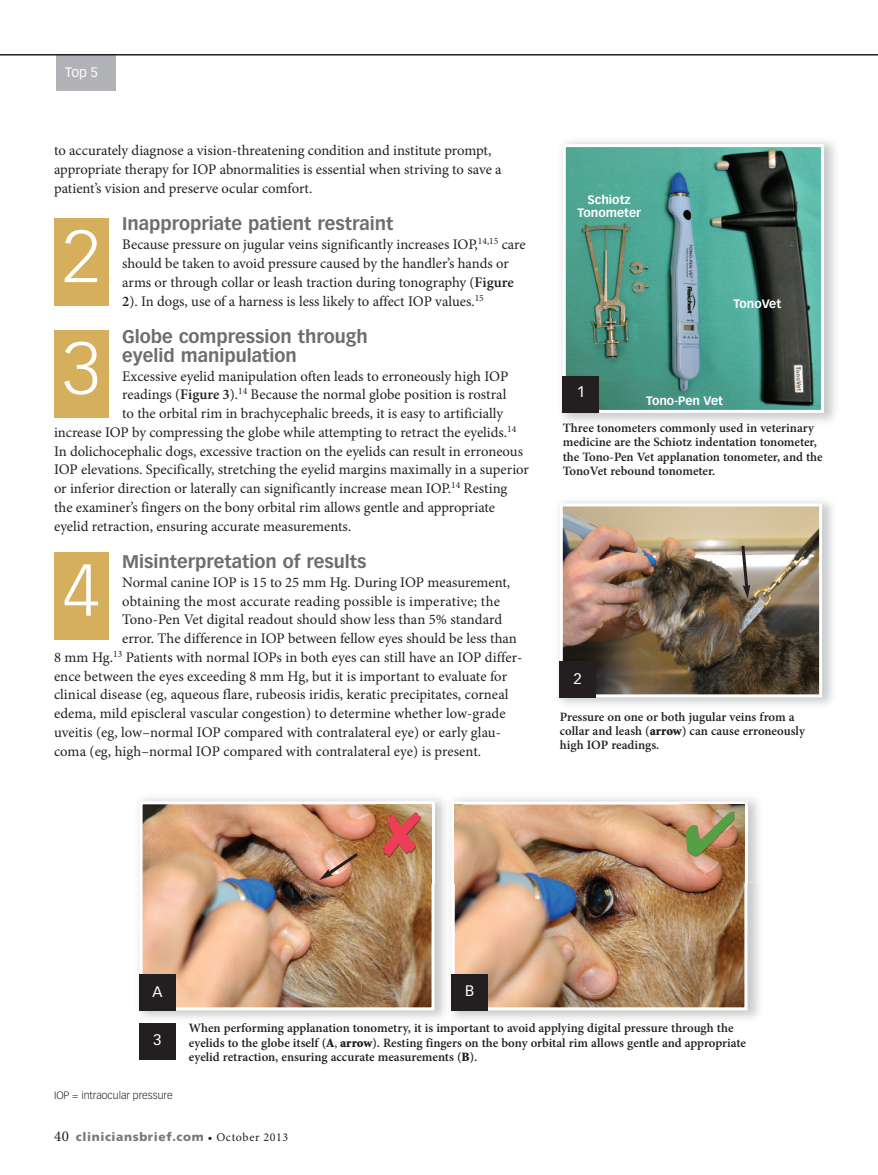
<style>
.page{position:relative;width:878px;height:1175px;background:#fff}
.page>*{position:absolute;margin:0;border:0;box-sizing:border-box;transform-origin:0 0}
.t1{font:300 72px/111.8px "Vectora LT Std";color:#fff}
.t2{font:700 18px/18.8px "Vectora LT Std";color:#6c6d70}
.t3{font:15px "Vectora LT Std";color:#fff}
.t4{font:14.7px/18.8px "Minion Pro";color:#231f20}
.t5{font:13.5px "Vectora LT Std";color:#fff}
.t6{font:600 12.75px/14.2px "Minion Pro";color:#231f20}
.t7{font:700 12px/13.5px "Vectora LT Std";color:#fff;text-align:center}
.t8{font:900 12px "Frutiger";letter-spacing:.05em;color:#76787b}
.t9{font:300 10.5px "Vectora LT Std";color:#231f20}
.s1{font-weight:600}
.s2{font-family:"Minion";font-weight:900}
.s3{font-weight:400}
.s4{font-family:"Minion Pro";font-weight:400;font-size:15px;color:#231f20}
.s5{font-family:"Minion Pro";font-weight:400;color:#231f20}
</style>
<div class="page">
<img style="left:138px;top:797px;width:622px;height:230px">
<img style="left:144px;top:805px;width:286px;height:201px">
<div style="left:140px;top:801px;width:294px;height:209px;border:3px solid #fff"></div>
<img style="left:442px;top:883px;width:12px;height:144px">
<img style="left:456px;top:805px;width:287px;height:201px">
<div style="left:452px;top:801px;width:295px;height:209px;border:3px solid #fff"></div>
<div style="left:452px;top:974px;width:36px;height:36px;background:#231f20"></div>
<svg style="left:319px;top:850px;width:42px;height:30px"></svg>
<div style="left:56px;top:55px;width:60px;height:36px;background:#b2b3b7"></div>
<div style="left:54px;top:219px;width:55px;height:87px;background:#d5af5b"></div>
<div style="left:54px;top:330px;width:55px;height:87px;background:#d5af5b"></div>
<div style="left:54px;top:552px;width:55px;height:87px;background:#d5af5b"></div>
<img style="left:559px;top:500px;width:274px;height:205px">
<img style="left:564px;top:507px;width:254px;height:186px">
<div style="left:560px;top:503px;width:262px;height:194px;border:3px solid #fff"></div>
<div style="left:560px;top:661px;width:36px;height:36px;background:#231f20"></div>
<svg style="left:739px;top:542px;width:11px;height:57px"></svg>
<hr style="left:0;top:54px;width:878px;height:2px;background:#231f20">
<div style="left:140px;top:1023px;width:36px;height:36px;background:#231f20"></div>
<img style="left:566px;top:148px;width:254px;height:261px">
<div style="left:562px;top:144px;width:262px;height:269px;border:3px solid #fff"></div>
<div style="left:562px;top:377px;width:36px;height:36px;background:#231f20"></div>
<div style="left:140px;top:974px;width:36px;height:36px;background:#231f20"></div>
<img style="left:376px;top:800px;width:76px;height:83px">
<svg style="left:442px;top:797px;width:20px;height:4px"></svg>
<img style="left:452px;top:801px;width:10px;height:82px">
<img style="left:454px;top:804px;width:8px;height:79px">
<img style="left:679px;top:800px;width:81px;height:82px">
<svg style="left:383px;top:812px;width:37px;height:44px;background:#835d2f"></svg>
<svg style="left:686px;top:811px;width:47px;height:45px;background:#ac7b5f"></svg>
<p class="t5" style="left:65px;top:66px;width:34px">Top 5</p>
<p class="t4" style="left:54px;top:143px;width:449px">to accurately diagnose a vision-threatening condition and institute prompt, appropriate therapy for IOP abnormalities is essential when striving to save a patient’s vision and preserve ocular comfort.</p>
<p class="t2" style="left:122px;top:216px;width:273px">Inappropriate patient restraint</p>
<p class="t4" style="left:122px;top:236px;width:405px">Because pressure on jugular veins significantly increases IOP,<sup>14,15</sup> care should be taken to avoid pressure caused by the handler’s hands or arms or through collar or leash traction during tonography (<span class="s1">Figure 2</span>). In dogs, use of a harness is less likely to affect IOP values.<sup>15</sup></p>
<p class="t2" style="left:122px;top:328px;width:247px">Globe compression through eyelid manipulation</p>
<p class="t4" style="left:122px;top:368px;width:387px">Excessive eyelid manipulation often leads to erroneously high IOP</p>
<p class="t4" style="left:122px;top:386px;width:385px">readings (<span class="s1">Figure 3</span>).<sup>14</sup> Because the normal globe position is rostral</p>
<p class="t4" style="left:122px;top:405px;width:382px">to the orbital rim in brachycephalic breeds, it is easy to artificially</p>
<p class="t4" style="left:54px;top:424px;width:464px">increase IOP by compressing the globe while attempting to retract the eyelids.<sup>14</sup></p>
<p class="t4" style="left:54px;top:443px;width:470px">In dolichocephalic dogs, excessive traction on the eyelids can result in erroneous</p>
<p class="t4" style="left:54px;top:461px;width:476px">IOP elevations. Specifically, stretching the eyelid margins maximally in a superior</p>
<p class="t4" style="left:54px;top:480px;width:455px">or inferior direction or laterally can significantly increase mean IOP.<sup>14</sup> Resting</p>
<p class="t4" style="left:54px;top:499px;width:442px">the examiner’s fingers on the bony orbital rim allows gentle and appropriate</p>
<p class="t4" style="left:54px;top:518px;width:299px">eyelid retraction, ensuring accurate measurements.</p>
<p class="t2" style="left:122px;top:553px;width:246px">Misinterpretation of results</p>
<p class="t4" style="left:122px;top:574px;width:389px">Normal canine IOP is 15 to 25 mm Hg. During IOP measurement,</p>
<p class="t4" style="left:122px;top:593px;width:379px">obtaining the most accurate reading possible is imperative; the</p>
<p class="t4" style="left:122px;top:611px;width:381px">Tono-Pen Vet digital readout should show less than 5% standard</p>
<p class="t4" style="left:122px;top:630px;width:396px">error. The difference in IOP between fellow eyes should be less than</p>
<p class="t4" style="left:54px;top:649px;width:469px">8 mm Hg.<sup>13</sup> Patients with normal IOPs in both eyes can still have an IOP differ-</p>
<p class="t4" style="left:54px;top:668px;width:454px">ence between the eyes exceeding 8 mm Hg, but it is important to evaluate for</p>
<p class="t4" style="left:54px;top:686px;width:456px">clinical disease (eg, aqueous flare, rubeosis iridis, keratic precipitates, corneal</p>
<p class="t4" style="left:54px;top:705px;width:453px">edema, mild episcleral vascular congestion) to determine whether low-grade</p>
<p class="t4" style="left:54px;top:724px;width:448px">uveitis (eg, low–normal IOP compared with contralateral eye) or early glau-</p>
<p class="t4" style="left:54px;top:743px;width:428px">coma (eg, high–normal IOP compared with contralateral eye) is present.</p>
<h1 class="t1" style="left:63px;top:205px;width:39px">2<br>3</h1>
<h1 class="t1" style="left:63px;top:538px;width:39px">4</h1>
<p class="t7" style="left:577px;top:193px;width:65px">Schiotz<br>Tonometer</p>
<p class="t7" style="left:733px;top:298px;width:49px">TonoVet</p>
<p class="t3" style="left:576px;top:386px;width:10px">1</p>
<p class="t6" style="left:562px;top:422px;width:261px">Three tonometers commonly used in veterinary medicine are the Schiotz indentation tonometer, the Tono-Pen Vet applanation tonometer, and the TonoVet rebound tonometer.</p>
<p class="t7" style="left:646px;top:395px;width:79px">Tono-Pen Vet</p>
<p class="t3" style="left:573px;top:672px;width:10px">2</p>
<p class="t6" style="left:560px;top:710px;width:246px">Pressure on one or both jugular veins from a collar and leash (<span class="s2">arrow</span>) can cause erroneously high IOP readings.</p>
<p class="t3" style="left:152px;top:984px;width:12px">a</p>
<p class="t3" style="left:465px;top:984px;width:11px">B</p>
<p class="t3" style="left:153px;top:1033px;width:10px">3</p>
<p class="t6" style="left:189px;top:1022px;width:558px">When performing applanation tonometry, it is important to avoid applying digital pressure through the eyelids to the globe itself (<span class="s2">A</span><span class="s3">,</span> <span class="s2">arrow</span>). Resting fingers on the bony orbital rim allows gentle and appropriate eyelid retraction, ensuring accurate measurements (<span class="s2">B</span>).</p>
<p class="t9" style="left:54px;top:1091px;width:120px">IOP = intraocular pressure</p>
<p class="t8" style="left:54px;top:1131px;width:236px"><span class="s4">40</span> cliniciansbrief.com <span class="s5">• October 2013</span></p>
</div>
